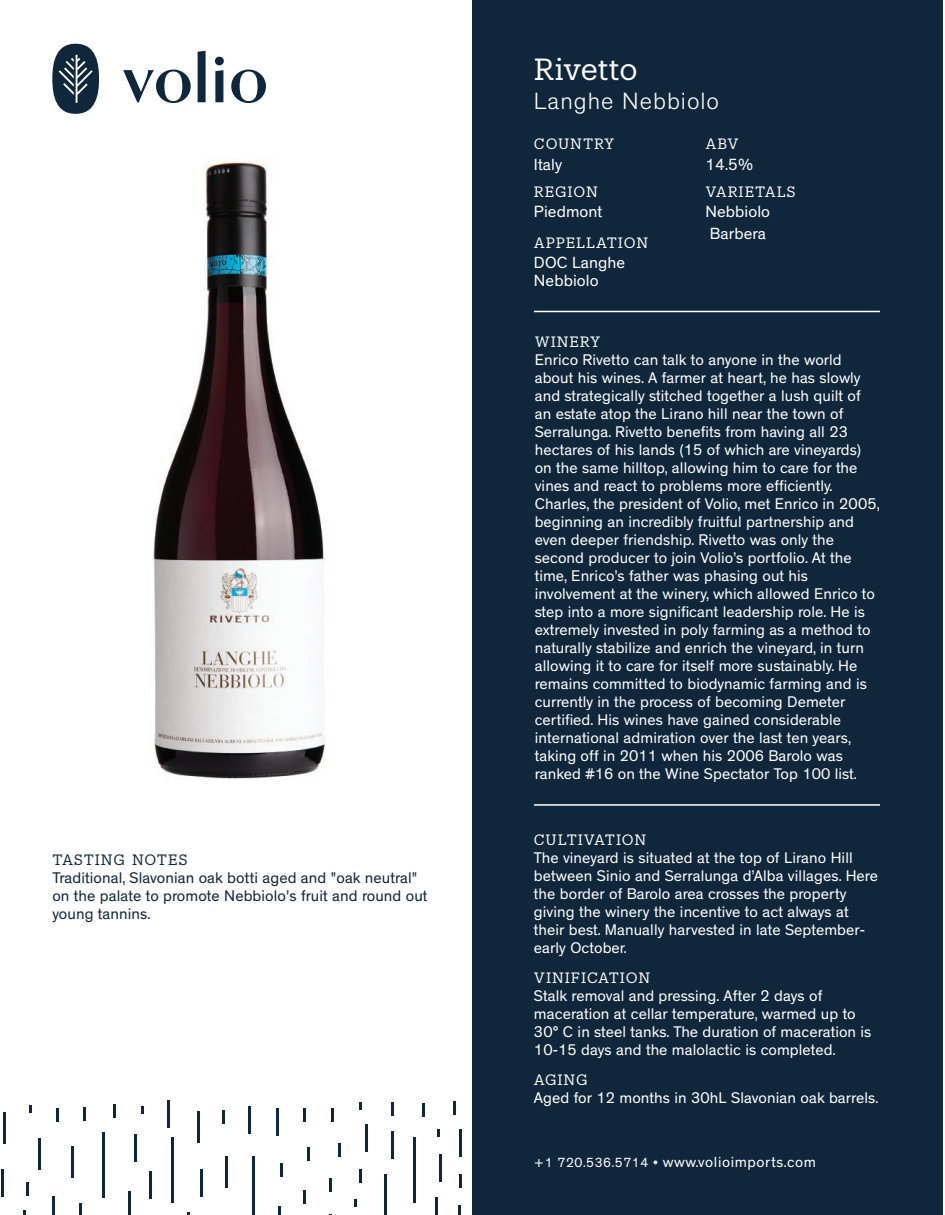
<style>
.page{position:relative;width:945px;height:1215px;background:#fff}
.page>*{position:absolute;margin:0;border:0;box-sizing:border-box;transform-origin:0 0}
.t1{font:30px "Produkt";letter-spacing:-.015em;color:#fff}
.t2{font:300 24px "Theinhardt";letter-spacing:.04em;color:#fff}
.t3{font:16.5px/21.8px "Theinhardt";letter-spacing:.005em;color:#fff}
.t4{font:15.75px/18px "Theinhardt";letter-spacing:.005em;color:#fff}
.t5{font:15.75px/18px "Theinhardt";letter-spacing:.005em;color:#10263a}
.t6{font:15px "Theinhardt";letter-spacing:.04em;color:#fff}
.t7{font:14.7px "Produkt";letter-spacing:.06em;color:#fff}
.t8{font:14.7px "Produkt";letter-spacing:.045em;color:#10263a}
.s1{font-size:13.5px}
</style>
<div class="page">
<img style="left:152px;top:160px;width:173px;height:619px">
<div style="left:472px;top:0;width:471px;height:1215px;background:#10263a"></div>
<svg style="left:52px;top:44px;width:47px;height:70px"></svg>
<svg style="left:198px;top:51px;width:8px;height:51px"></svg>
<svg style="left:215px;top:57px;width:9px;height:45px"></svg>
<svg style="left:123px;top:70px;width:68px;height:33px"></svg>
<svg style="left:231px;top:70px;width:35px;height:33px"></svg>
<hr style="left:276px;top:1109px;width:3px;height:27px;background:#10263a">
<hr style="left:248px;top:1106px;width:3px;height:27px;background:#10263a">
<hr style="left:1px;top:1170px;width:3px;height:27px;background:#10263a">
<hr style="left:128px;top:1191px;width:3px;height:24px;background:#10263a">
<hr style="left:439px;top:1154px;width:2px;height:27px;background:#10263a">
<hr style="left:200px;top:1169px;width:2px;height:27px;background:#10263a">
<hr style="left:168px;top:1100px;width:2px;height:27px;background:#10263a">
<hr style="left:134px;top:1134px;width:3px;height:27px;background:#10263a">
<hr style="left:391px;top:1132px;width:3px;height:27px;background:#10263a">
<hr style="left:459px;top:1129px;width:3px;height:27px;background:#10263a">
<hr style="left:149px;top:1171px;width:3px;height:27px;background:#10263a">
<hr style="left:365px;top:1124px;width:3px;height:27px;background:#10263a">
<hr style="left:252px;top:1156px;width:3px;height:59px;background:#10263a">
<svg style="left:435px;top:1197px;width:2px;height:18px"></svg>
<svg style="left:278px;top:1206px;width:2px;height:9px"></svg>
<hr style="left:172px;top:1137px;width:2px;height:66px;background:#10263a">
<hr style="left:384px;top:1174px;width:3px;height:41px;background:#10263a">
<hr style="left:52px;top:1196px;width:3px;height:19px;background:#10263a">
<svg style="left:458px;top:1206px;width:3px;height:9px"></svg>
<hr style="left:414px;top:1137px;width:2px;height:65px;background:#10263a">
<hr style="left:102px;top:1132px;width:3px;height:66px;background:#10263a">
<hr style="left:113px;top:1104px;width:3px;height:14px;background:#10263a">
<hr style="left:391px;top:1102px;width:3px;height:14px;background:#10263a">
<svg style="left:303px;top:1191px;width:3px;height:13px"></svg>
<svg style="left:79px;top:1203px;width:3px;height:12px"></svg>
<svg style="left:330px;top:1178px;width:2px;height:13px"></svg>
<svg style="left:359px;top:1169px;width:3px;height:13px"></svg>
<svg style="left:83px;top:1107px;width:3px;height:13px"></svg>
<svg style="left:338px;top:1144px;width:3px;height:13px"></svg>
<svg style="left:459px;top:1175px;width:3px;height:13px"></svg>
<svg style="left:281px;top:1163px;width:2px;height:14px"></svg>
<hr style="left:307px;top:1147px;width:3px;height:14px;background:#10263a">
<hr style="left:56px;top:1108px;width:3px;height:14px;background:#10263a">
<hr style="left:331px;top:1108px;width:3px;height:14px;background:#10263a">
<hr style="left:222px;top:1110px;width:3px;height:14px;background:#10263a">
<svg style="left:454px;top:1102px;width:2px;height:13px"></svg>
<hr style="left:26px;top:1182px;width:3px;height:14px;background:#10263a">
<svg style="left:422px;top:1104px;width:3px;height:13px"></svg>
<hr style="left:303px;top:1108px;width:3px;height:14px;background:#10263a">
<hr style="left:198px;top:1111px;width:2px;height:31px;background:#10263a">
<hr style="left:38px;top:1138px;width:3px;height:31px;background:#10263a">
<hr style="left:71px;top:1147px;width:2px;height:31px;background:#10263a">
<hr style="left:3px;top:1112px;width:3px;height:31px;background:#10263a">
<hr style="left:226px;top:1157px;width:2px;height:31px;background:#10263a">
<svg style="left:438px;top:1129px;width:2px;height:8px"></svg>
<svg style="left:354px;top:1199px;width:3px;height:8px"></svg>
<svg style="left:29px;top:1106px;width:3px;height:7px"></svg>
<svg style="left:141px;top:1106px;width:3px;height:7px"></svg>
<svg style="left:359px;top:1102px;width:3px;height:8px"></svg>
<hr style="left:534px;top:804px;width:346px;height:2px;background:#fff">
<hr style="left:534px;top:311px;width:346px;height:1px;background:#fff">
<p class="t8" style="left:52px;top:849px;width:137px">TASTING NOTES</p>
<p class="t5" style="left:52px;top:869px;width:377px">Traditional, Slavonian oak botti aged and "oak neutral" on the palate to promote Nebbiolo's fruit and round out young tannins.</p>
<h1 class="t1" style="left:534px;top:49px;width:105px">Rivetto</h1>
<h2 class="t2" style="left:534px;top:87px;width:187px">Langhe Nebbiolo</h2>
<p class="t7" style="left:534px;top:134px;width:82px">COUNTRY</p>
<p class="t3" style="left:534px;top:154px;width:30px">Italy</p>
<p class="t7" style="left:534px;top:181px;width:66px">REGION</p>
<p class="t3" style="left:534px;top:201px;width:70px">Piedmont</p>
<p class="t7" style="left:534px;top:232px;width:116px">APPELLATION</p>
<p class="t3" style="left:534px;top:254px;width:93px;line-height:18px">DOC Langhe<br>Nebbiolo</p>
<p class="t7" style="left:705px;top:134px;width:35px">ABV</p>
<p class="t3" style="left:705px;top:154px;width:49px">14.5%</p>
<p class="t7" style="left:705px;top:181px;width:92px">VARIETALS</p>
<p class="t3" style="left:705px;top:201px;width:66px">Nebbiolo<br>Barbera</p>
<p class="t7" style="left:535px;top:331px;width:67px">WINERY</p>
<p class="t4" style="left:535px;top:351px;width:347px">Enrico Rivetto can talk to anyone in the world about his wines. A farmer at heart, he has slowly and strategically stitched together a lush quilt of an estate atop the Lirano hill near the town of Serralunga. Rivetto benefits from having all 23 hectares of his lands (15 of which are vineyards) on the same hilltop, allowing him to care for the vines and react to problems more efficiently.<br>Charles, the president of Volio, met Enrico in 2005, beginning an incredibly fruitful partnership and even deeper friendship. Rivetto was only the second producer to join Volio’s portfolio. At the time, Enrico’s father was phasing out his involvement at the winery, which allowed Enrico to step into a more significant leadership role. He is extremely invested in poly farming as a method to naturally stabilize and enrich the vineyard, in turn allowing it to care for itself more sustainably. He remains committed to biodynamic farming and is currently in the process of becoming Demeter certified. His wines have gained considerable international admiration over the last ten years, taking off in 2011 when his 2006 Barolo was ranked #16 on the Wine Spectator Top 100 list.</p>
<p class="t7" style="left:534px;top:829px;width:114px">CULTIVATION</p>
<p class="t4" style="left:534px;top:849px;width:346px">The vineyard is situated at the top of Lirano Hill between Sinio and Serralunga d’Alba villages. Here the border of Barolo area crosses the property giving the winery the incentive to act always at their best. Manually harvested in late September&shy;early October.</p>
<p class="t7" style="left:534px;top:967px;width:118px">VINIFICATION</p>
<p class="t4" style="left:534px;top:987px;width:339px">Stalk removal and pressing. After 2 days of maceration at cellar temperature, warmed up to 30° C in steel tanks. The duration of maceration is 10-15 days and the malolactic is completed.</p>
<p class="t7" style="left:534px;top:1069px;width:55px">AGING</p>
<p class="t4" style="left:534px;top:1089px;width:346px">Aged for 12 months in 30hL Slavonian oak barrels.</p>
<p class="t6" style="left:534px;top:1153px;width:284px"><span class="s1">+1 720.536.5714 •</span> www.volioimports.com</p>
</div>
